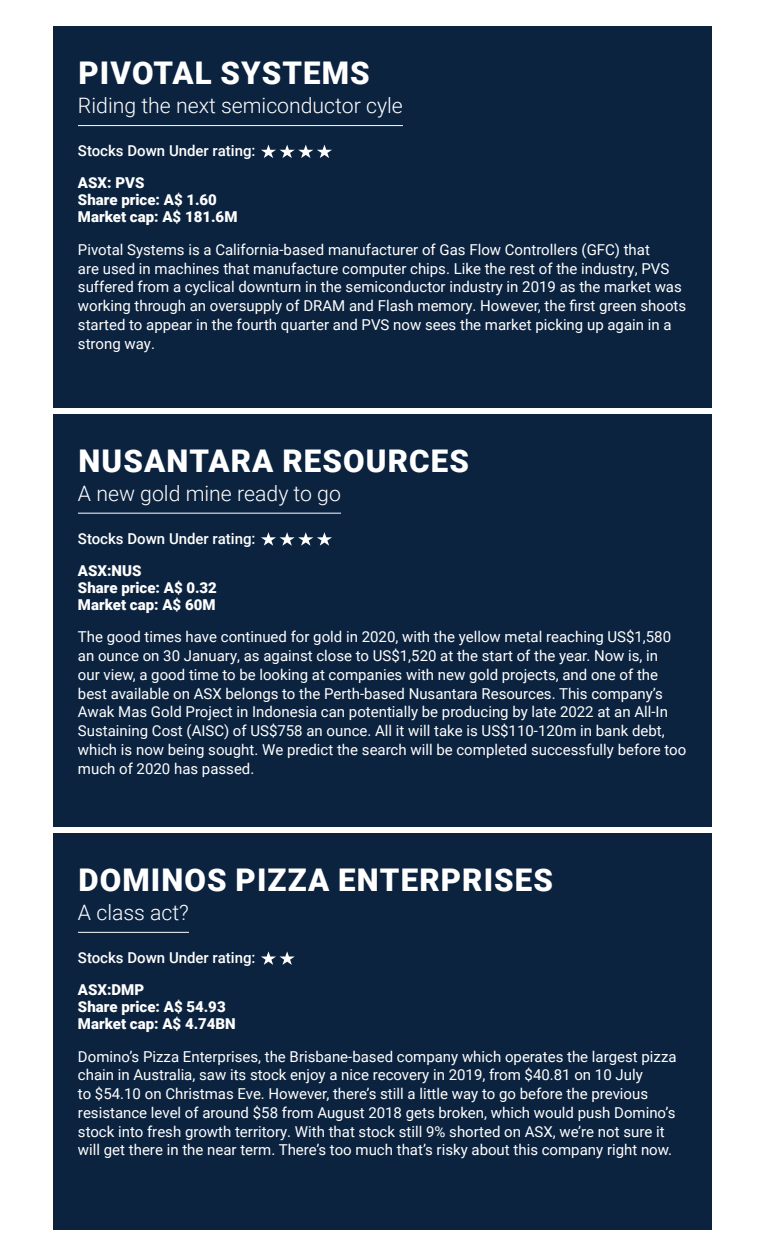
<style>
.page{position:relative;width:765px;height:1260px;background:#fff}
.page>*{position:absolute;margin:0;border:0;box-sizing:border-box;transform-origin:0 0}
.t1{font:900 31.25px "Roboto";letter-spacing:.035em;color:#fff}
.t2{font:300 21.25px "Roboto";color:#fff}
.t3{font:15px/18.8px "Roboto";color:#fff}
.t4{font:900 15px/16.9px "Roboto";color:#fff}
.t5{font:500 15px "Roboto";color:#fff}
</style>
<div class="page">
<div style="left:53px;top:27px;width:659px;height:381px;background:#0c233f"></div>
<hr style="left:78px;top:125px;width:325px;height:1px;background:#fff">
<svg style="left:261px;top:145px;width:71px;height:13px"></svg>
<div style="left:53px;top:414px;width:659px;height:413px;background:#0c233f"></div>
<hr style="left:78px;top:513px;width:263px;height:1px;background:#fff">
<svg style="left:261px;top:532px;width:71px;height:14px"></svg>
<div style="left:53px;top:834px;width:659px;height:396px;background:#0c233f"></div>
<hr style="left:78px;top:932px;width:111px;height:1px;background:#fff">
<svg style="left:261px;top:951px;width:34px;height:14px"></svg>
<h1 class="t1" style="left:79px;top:51px;width:293px">PIVOTAL SYSTEMS</h1>
<h2 class="t2" style="left:78px;top:91px;width:326px">Riding the next semiconductor cyle</h2>
<p class="t5" style="left:78px;top:140px;width:179px">Stocks Down Under rating:</p>
<p class="t4" style="left:78px;top:174px;width:161px">ASX: PVS<br>Share price: A$ 1.60<br>Market cap: A$ 181.6M</p>
<p class="t3" style="left:78px;top:240px;width:610px">Pivotal Systems is a California-based manufacturer of Gas Flow Controllers (GFC) that<br>are used in machines that manufacture computer chips. Like the rest of the industry, PVS suffered from a cyclical downturn in the semiconductor industry in 2019 as the market was working through an oversupply of DRAM and Flash memory. However, the first green shoots started to appear in the fourth quarter and PVS now sees the market picking up again in a strong way.</p>
<h1 class="t1" style="left:79px;top:439px;width:392px">NUSANTARA RESOURCES</h1>
<h2 class="t2" style="left:78px;top:479px;width:265px">A new gold mine ready to go</h2>
<p class="t5" style="left:78px;top:528px;width:179px">Stocks Down Under rating:</p>
<p class="t4" style="left:78px;top:561px;width:141px">ASX:NUS<br>Share price: A$ 0.32<br>Market cap: A$ 60M</p>
<p class="t3" style="left:78px;top:627px;width:610px">The good times have continued for gold in 2020, with the yellow metal reaching US$1,580 an ounce on 30 January, as against close to US$1,520 at the start of the year. Now is, in<br>our view, a good time to be looking at companies with new gold projects, and one of the best available on ASX belongs to the Perth-based Nusantara Resources. This company’s Awak Mas Gold Project in Indonesia can potentially be producing by late 2022 at an All-In Sustaining Cost (AISC) of US$758 an ounce. All it will take is US$110-120m in bank debt, which is now being sought. We predict the search will be completed successfully before too much of 2020 has passed.</p>
<h1 class="t1" style="left:79px;top:858px;width:476px">DOMINOS PIZZA ENTERPRISES</h1>
<h2 class="t2" style="left:78px;top:898px;width:113px">A class act?</h2>
<p class="t5" style="left:78px;top:947px;width:179px">Stocks Down Under rating:</p>
<p class="t4" style="left:78px;top:981px;width:159px">ASX:DMP<br>Share price: A$ 54.93<br>Market cap: A$ 4.74BN</p>
<p class="t3" style="left:78px;top:1046px;width:600px">Domino’s Pizza Enterprises, the Brisbane-based company which operates the largest pizza chain in Australia, saw its stock enjoy a nice recovery in 2019, from $40.81 on 10 July<br>to $54.10 on Christmas Eve. However, there’s still a little way to go before the previous resistance level of around $58 from August 2018 gets broken, which would push Domino’s stock into fresh growth territory. With that stock still 9% shorted on ASX, we’re not sure it will get there in the near term. There’s too much that’s risky about this company right now.</p>
</div>
